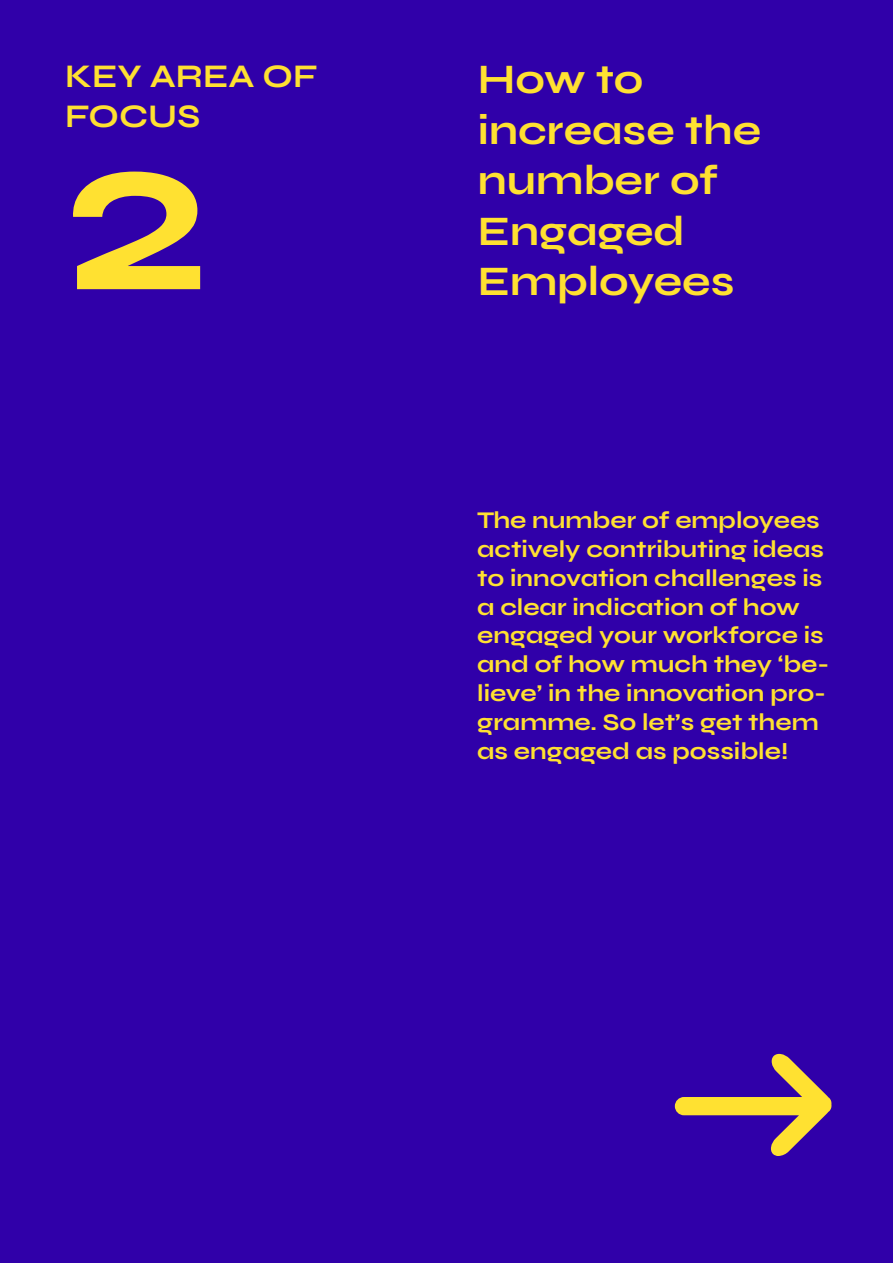
<style>
.page{position:relative;width:893px;height:1263px;background:#3000a9}
.page>*{position:absolute;margin:0;border:0;box-sizing:border-box;transform-origin:0 0}
.t1{font:700 231px "Syne";color:#ffe131}
.t2{font:700 42px/50.4px "Syne";color:#ffe131}
.t3{font:700 33px/39.6px "Syne";color:#ffe131}
.t4{font:700 24px/28.8px "Syne";color:#ffe131}
</style>
<div class="page">
<svg style="left:675px;top:1053px;width:157px;height:103px"></svg>
<h3 class="t3" style="left:65px;top:56px;width:254px">KEY AREA OF<br>FOCUS</h3>
<h1 class="t1" style="left:65px;top:69px;width:146px">2</h1>
<h2 class="t2" style="left:478px;top:54px;width:285px">How to increase the number of<br>Engaged<br>Employees</h2>
<p class="t4" style="left:477px;top:505px;width:354px">The number of employees actively contributing ideas to innovation challenges is a clear indication of how engaged your workforce is and of how much they ‘be&shy;lieve’ in the innovation pro&shy;gramme. So let’s get them as engaged as possible!</p>
</div>
